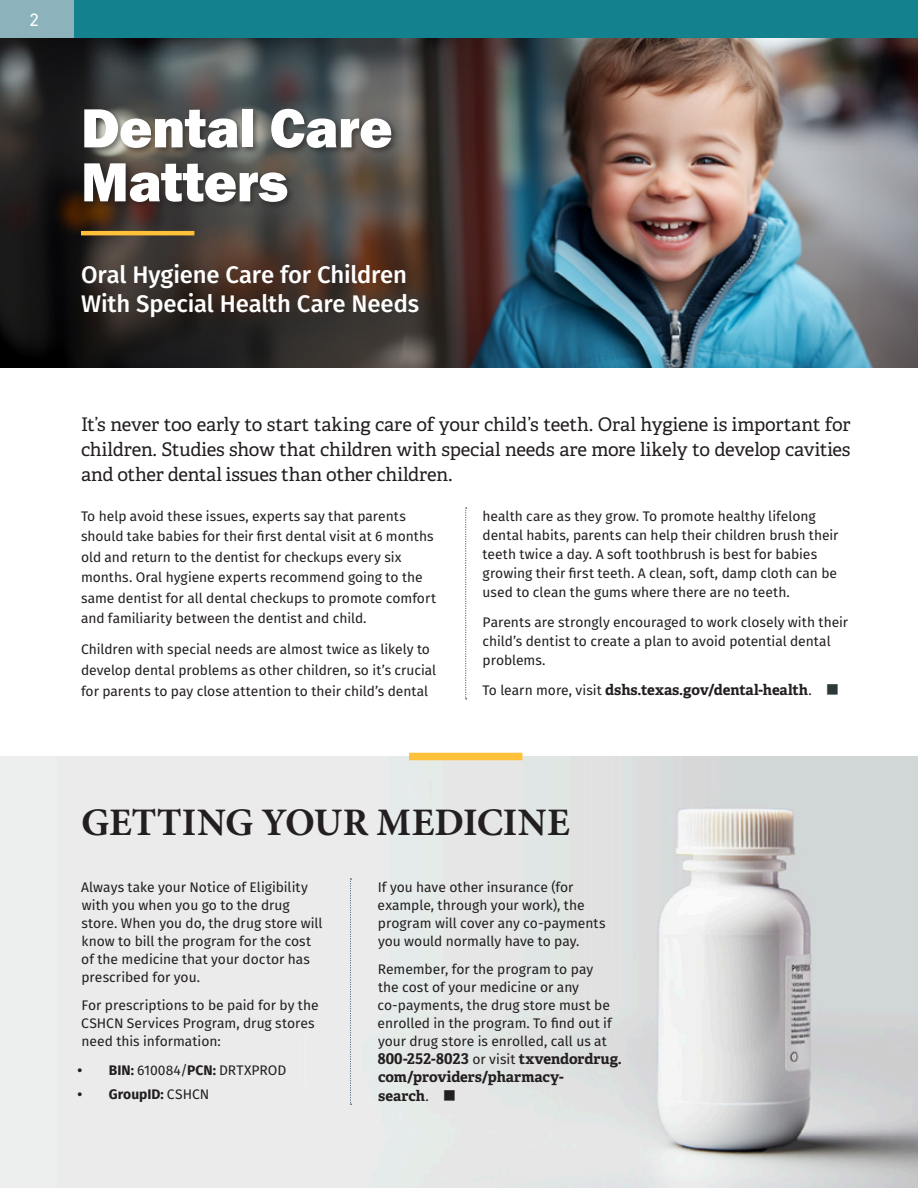
<style>
.page{position:relative;width:918px;height:1188px;background:#fff}
.page>*{position:absolute;margin:0;border:0;box-sizing:border-box;transform-origin:0 0}
.t1{font:800 57px/54px "Franklin Gothic";letter-spacing:-.01em;color:#fff}
.t2{font:700 39px "Minion Pro";color:#231f20}
.t3{font:500 24px/28.5px "Fira Sans";letter-spacing:-.01em;color:#fff}
.t4{font:18.75px/25px "Adelle";letter-spacing:-.015em;color:#231f20;text-align:justify}
.t5{font:18px "DIN2014";color:#fff}
.t6{font:700 14.85px/18.3px "Adelle";letter-spacing:-.005em;color:#231f20}
.t7{font:13.8px/18px "Fira Sans";color:#231f20}
.t8{font:700 13.8px "Fira Sans";color:#231f20}
.s1{font-family:"Fira Sans";font-weight:400;font-size:13.8px}
.s2{color:#2d3839}
.s3{font-weight:700}
.s4{font-weight:400}
</style>
<div class="page">
<img style="left:0;top:38px;width:918px;height:330px">
<hr style="left:81px;top:231px;width:113px;height:4px;background:#fec139">
<svg style="left:465px;top:508px;width:2px;height:191px"></svg>
<div style="left:0;top:757px;width:918px;height:431px;background:#edefee"></div>
<img style="left:350px;top:757px;width:568px;height:431px">
<div style="left:409px;top:753px;width:113px;height:7px;background:#fec139"></div>
<div style="left:0;top:0;width:918px;height:38px;background:#13828e"></div>
<div style="left:0;top:0;width:73px;height:38px;background:#8cb3bc"></div>
<div style="left:83px;top:107px;width:317px;height:103px;background:#231f20;opacity:.57"></div>
<svg style="left:350px;top:879px;width:1px;height:226px"></svg>
<h3 class="t5" style="left:30px;top:8px;width:10px">2</h3>
<h1 class="t1" style="left:81px;top:101px;width:313px">Dental Care<br>Matters</h1>
<h2 class="t3" style="left:81px;top:259px;width:340px">Oral Hygiene Care for Children<br>With Special Health Care Needs</h2>
<p class="t4" style="left:81px;top:412px;width:771px">It’s never too early to start taking care of your child’s teeth. Oral hygiene is important for children. Studies show that children with special needs are more likely to develop cavities and other dental issues than other children.</p>
<p class="t7" style="left:81px;top:505px;width:357px;line-height:20.5px">To help avoid these issues, experts say that parents should take babies for their first dental visit at 6 months old and return to the dentist for checkups every six months. Oral hygiene experts recommend going to the same dentist for all dental checkups to promote comfort and familiarity between the dentist and child.</p>
<p class="t7" style="left:81px;top:639px;width:357px;line-height:20.5px">Children with special needs are almost twice as likely to develop dental problems as other children, so it’s crucial for parents to pay close attention to their child’s dental</p>
<p class="t7" style="left:483px;top:506px;width:357px;line-height:19px">health care as they grow. To promote healthy lifelong dental habits, parents can help their children brush their teeth twice a day. A soft toothbrush is best for babies growing their first teeth. A clean, soft, damp cloth can be used to clean the gums where there are no teeth.</p>
<p class="t7" style="left:483px;top:612px;width:367px;line-height:19px">Parents are strongly encouraged to work closely with their child’s dentist to create a plan to avoid potential dental problems.</p>
<p class="t6" style="left:483px;top:681px;width:358px"><span class="s1">To learn more, visit</span> dshs.texas.gov/dental-health<span class="s1">.</span> <span class="s2">■</span></p>
<h1 class="t2" style="left:81px;top:795px;width:490px">GETTING YOUR MEDICINE</h1>
<p class="t7" style="left:81px;top:877px;width:243px">Always take your Notice of Eligibility with you when you go to the drug store. When you do, the drug store will know to bill the program for the cost of the medicine that your doctor has prescribed for you.</p>
<p class="t7" style="left:81px;top:996px;width:239px">For prescriptions to be paid for by the<br>CSHCN Services Program, drug stores need this information:</p>
<p class="t7" style="left:77px;top:1060px;width:210px"><span class="s3">• BIN:</span> 610084/<span class="s3">PCN:</span> DRTXPROD</p>
<p class="t8" style="left:77px;top:1082px;width:133px">• GroupID: <span class="s4">CSHCN</span></p>
<p class="t7" style="left:378px;top:877px;width:229px">If you have other insurance (for example, through your work), the program will cover any co-payments you would normally have to pay.</p>
<p class="t7" style="left:378px;top:960px;width:236px">Remember, for the program to pay the cost of your medicine or any co-payments, the drug store must be enrolled in the program. To find out if your drug store is enrolled, call us at</p>
<p class="t6" style="left:378px;top:1050px;width:246px">800-252-8023 <span class="s1">or visit</span> txvendordrug. com/providers/pharmacy-<br>search<span class="s1">.</span> ■</p>
</div>
